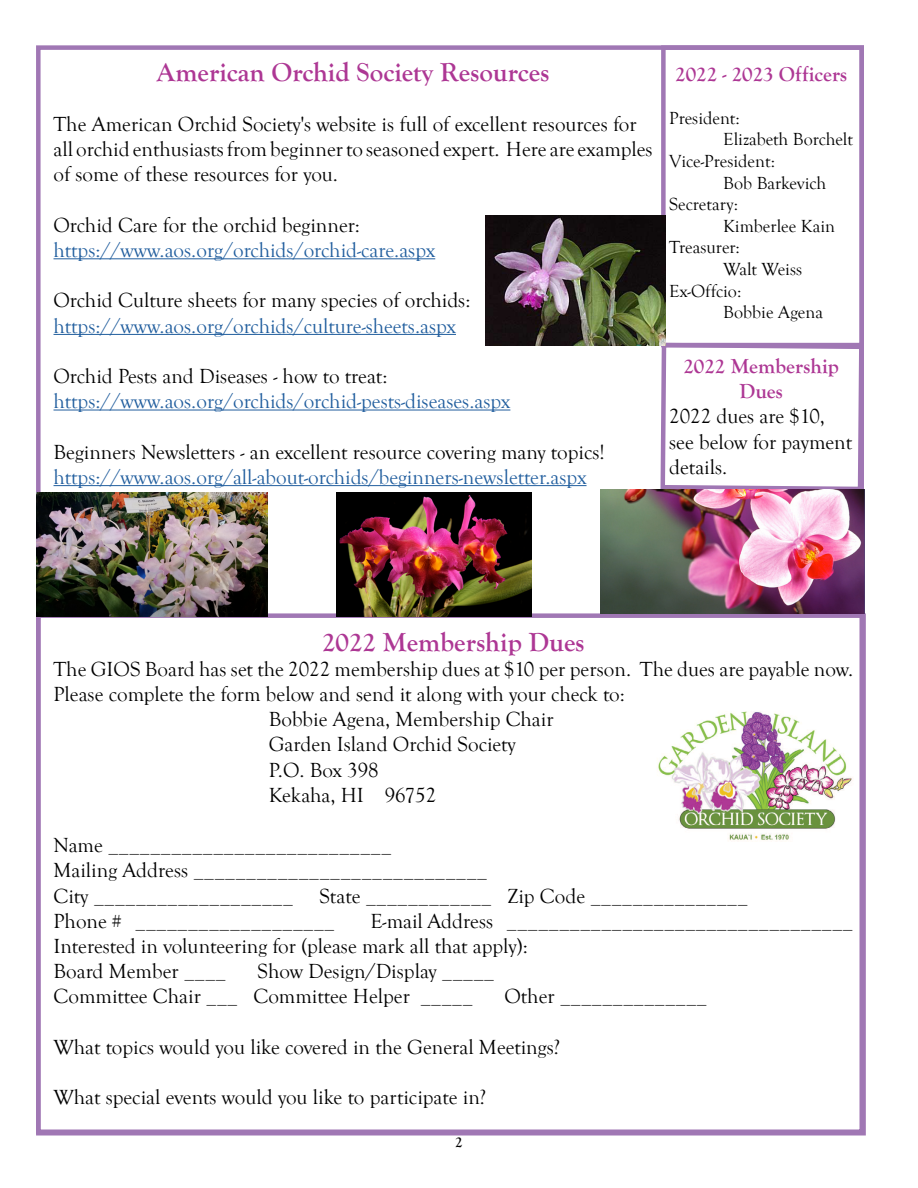
<style>
.page{position:relative;width:918px;height:1188px;background:#fff}
.page>*{position:absolute;margin:0;border:0;box-sizing:border-box;transform-origin:0 0}
.t1{font:700 27px "Goudy Old Style T";color:#ad3794}
.t2{font:21px/25.2px "Goudy Old Style T";color:#000}
.t3{font:21px "Goudy Old Style T";color:#215e9e}
.t4{font:700 21px/25.2px "Goudy Old Style T";color:#ad3794;text-align:center}
.t5{font:18px "Goudy Old Style T";color:#000}
.t6{font:700 15px "Goudy Old Style T";color:#000}
</style>
<div class="page">
<div style="left:36px;top:613px;width:830px;height:523px;border:4px solid #a077b4"></div>
<svg style="left:658px;top:345px;width:207px;height:148px"></svg>
<div style="left:661px;top:45px;width:203px;height:302px;border:4px solid #a077b4"></div>
<hr style="left:54px;top:258px;width:381px;height:1px;background:#215e9e">
<hr style="left:54px;top:334px;width:402px;height:1px;background:#215e9e">
<hr style="left:54px;top:410px;width:456px;height:1px;background:#215e9e">
<hr style="left:54px;top:485px;width:533px;height:1px;background:#215e9e">
<img style="left:658px;top:711px;width:194px;height:130px">
<img style="left:601px;top:490px;width:263px;height:124px">
<img style="left:486px;top:216px;width:179px;height:129px">
<img style="left:36px;top:493px;width:231px;height:124px">
<img style="left:337px;top:492px;width:195px;height:124px">
<p class="t1" style="left:157px;top:57px;width:394px">American Orchid Society Resources</p>
<p class="t2" style="left:54px;top:112px;width:601px">The American Orchid Society's website is full of excellent resources for all orchid enthusiasts from beginner to seasoned expert. Here are examples of some of these resources for you.</p>
<p class="t2" style="left:54px;top:213px;width:308px">Orchid Care for the orchid beginner:</p>
<p class="t3" style="left:54px;top:239px;width:383px">https://www.aos.org/orchids/orchid-care.aspx</p>
<p class="t2" style="left:54px;top:288px;width:418px">Orchid Culture sheets for many species of orchids:</p>
<p class="t3" style="left:54px;top:314px;width:404px">https://www.aos.org/orchids/culture-sheets.aspx</p>
<p class="t2" style="left:54px;top:364px;width:336px">Orchid Pests and Diseases - how to treat:</p>
<p class="t3" style="left:54px;top:390px;width:458px">https://www.aos.org/orchids/orchid-pests-diseases.aspx</p>
<p class="t2" style="left:54px;top:440px;width:553px">Beginners Newsletters - an excellent resource covering many topics!</p>
<p class="t3" style="left:54px;top:465px;width:535px">https://www.aos.org/all-about-orchids/beginners-newsletter.aspx</p>
<p class="t4" style="left:675px;top:61px;width:174px">2022 - 2023 Officers</p>
<p class="t5" style="left:669px;top:108px;width:72px">President:</p>
<p class="t5" style="left:723px;top:130px;width:131px">Elizabeth Borchelt</p>
<p class="t5" style="left:669px;top:151px;width:107px">Vice-President:</p>
<p class="t5" style="left:723px;top:173px;width:104px">Bob Barkevich</p>
<p class="t5" style="left:669px;top:194px;width:70px">Secretary:</p>
<p class="t5" style="left:723px;top:216px;width:113px">Kimberlee Kain</p>
<p class="t5" style="left:669px;top:238px;width:72px">Treasurer:</p>
<p class="t5" style="left:723px;top:259px;width:80px">Walt Weiss</p>
<p class="t5" style="left:669px;top:281px;width:74px">Ex-Offcio:</p>
<p class="t5" style="left:723px;top:302px;width:101px">Bobbie Agena</p>
<p class="t4" style="left:683px;top:354px;width:157px">2022 Membership<br>Dues</p>
<p class="t2" style="left:669px;top:404px;width:184px">2022 dues are $10, see below for payment details.</p>
<p class="t1" style="left:322px;top:627px;width:264px">2022 Membership Dues</p>
<p class="t2" style="left:54px;top:657px;width:801px">The GIOS Board has set the 2022 membership dues at $10 per person. The dues are payable now.</p>
<p class="t2" style="left:54px;top:682px;width:573px">Please complete the form below and send it along with your check to:</p>
<p class="t2" style="left:269px;top:707px;width:286px">Bobbie Agena, Membership Chair</p>
<p class="t2" style="left:269px;top:732px;width:248px">Garden Island Orchid Society</p>
<p class="t2" style="left:269px;top:758px;width:111px">P.O. Box 398</p>
<p class="t2" style="left:269px;top:783px;width:169px">Kekaha, HI 96752</p>
<p class="t2" style="left:54px;top:833px;width:435px">Name ___________________________<br>Mailing Address ____________________________<br>City ___________________</p>
<p class="t2" style="left:54px;top:884px;width:696px;text-indent:266px">State ____________ Zip Code _______________<br>Phone # ___________________</p>
<p class="t2" style="left:54px;top:909px;width:801px;text-indent:317px">E-mail Address _________________________________<br>Interested in volunteering for (please mark all that apply):<br>Board Member ____</p>
<p class="t2" style="left:54px;top:959px;width:442px;text-indent:204px">Show Design/Display _____<br>Committee Chair ___ Committee Helper _____</p>
<p class="t2" style="left:504px;top:984px;width:204px">Other ______________</p>
<p class="t2" style="left:54px;top:1035px;width:508px">What topics would you like covered in the General Meetings?</p>
<p class="t2" style="left:54px;top:1085px;width:434px">What special events would you like to participate in?</p>
<p class="t6" style="left:455px;top:1134px;width:9px">2</p>
</div>
